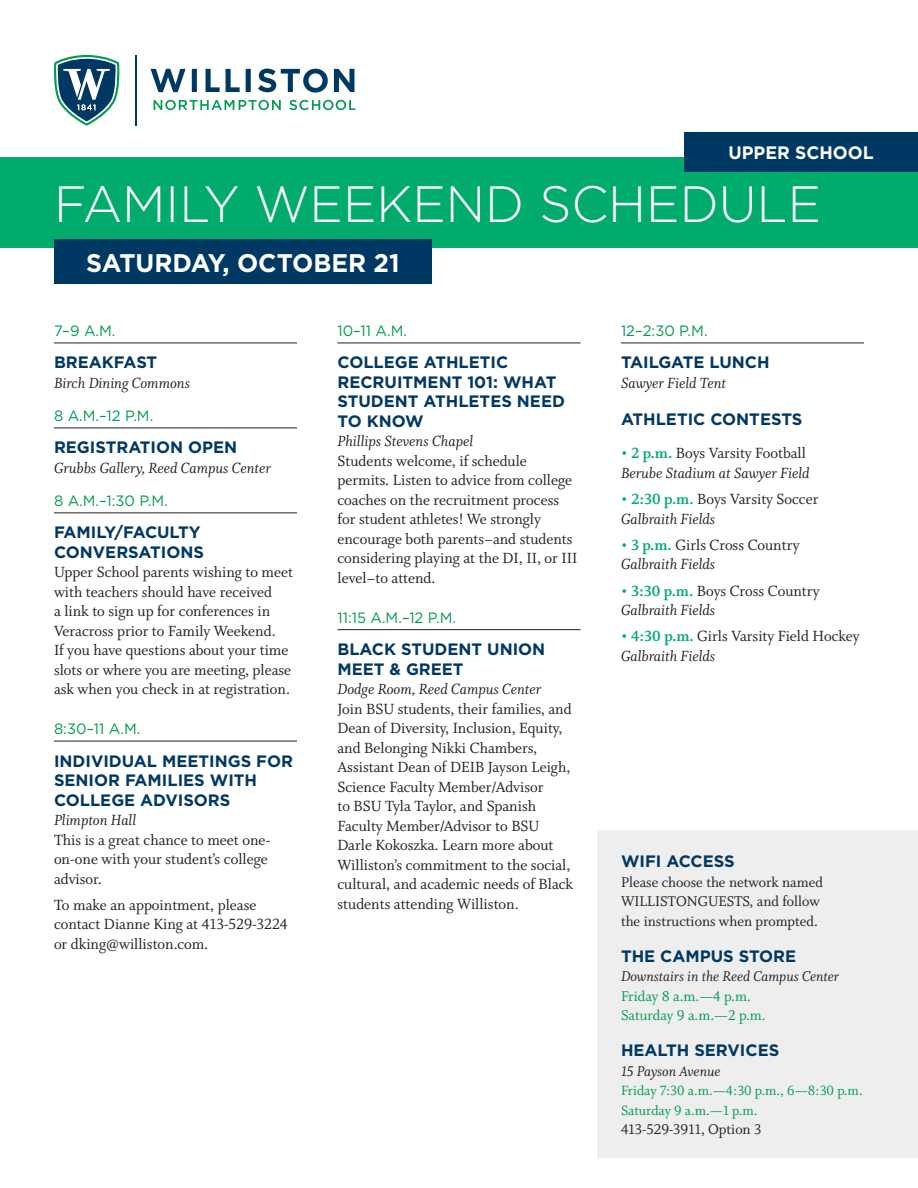
<style>
.page{position:relative;width:918px;height:1188px;background:#fff}
.page>*{position:absolute;margin:0;border:0;box-sizing:border-box;transform-origin:0 0}
.Body__no_indent{font:300 51px "Gotham";color:#fff}
.Body__no_indent-2{font:700 25.5px "Gotham";color:#fff}
.Body__no_indent-3{font:700 18px "Gotham";color:#fff}
.location{font:16.5px/19.5px "Whitman Roman LF";color:#231f20}
.Event{font:700 16.5px/19.5px "Gotham";color:#003864}
.Body__no_indent-4{font:16.5px/19.5px "Whitman Roman LF";color:#231f20}
.location-2{font:16.5px "Whitman Italic LF";color:#231f20}
.athletics_location{font:16.5px "Whitman Italic LF";color:#231f20}
.Bullet{font:15.75px/19.5px "Whitman Roman LF";color:#231f20}
.location-3{font:15.75px "Whitman Italic LF";color:#231f20}
.Body__no_indent-5{font:15.75px "Whitman Roman LF";color:#009c50}
.location-4{font:15.75px "Whitman Roman LF";color:#231f20}
.Time{font:15px "Gotham";color:#009c50}
.Body__no_indent-6{font:15px "Whitman Roman LF";color:#009c50}
.s1{font-family:"Whitman Bold LF";color:#00ab6b}
</style>
<div class="page">
<hr style="left:54px;top:343px;width:243px;height:1px;background:#231f20">
<hr style="left:54px;top:428px;width:243px;height:1px;background:#231f20">
<hr style="left:54px;top:513px;width:243px;height:1px;background:#231f20">
<hr style="left:54px;top:741px;width:243px;height:1px;background:#231f20">
<hr style="left:338px;top:343px;width:242px;height:1px;background:#231f20">
<hr style="left:338px;top:629px;width:242px;height:1px;background:#231f20">
<hr style="left:621px;top:343px;width:243px;height:1px;background:#231f20">
<hr style="left:135px;top:55px;width:2px;height:71px;background:#003864">
<svg style="left:151px;top:69px;width:203px;height:24px"></svg>
<svg style="left:154px;top:100px;width:201px;height:10px"></svg>
<svg style="left:54px;top:55px;width:66px;height:71px"></svg>
<div style="left:0;top:157px;width:918px;height:91px;background:#00ab6b"></div>
<div style="left:54px;top:239px;width:378px;height:45px;background:#003864"></div>
<div style="left:684px;top:132px;width:234px;height:40px;background:#003864"></div>
<div style="left:597px;top:831px;width:321px;height:327px;background:#eeeeef"></div>
<p class="Body__no_indent-3" style="left:728px;top:141px;width:147px">UPPER SCHOOL</p>
<p class="Body__no_indent" style="left:54px;top:172px;width:769px">FAMILY WEEKEND SCHEDULE</p>
<p class="Body__no_indent-2" style="left:86px;top:246px;width:315px">SATURDAY, OCTOBER 21</p>
<p class="Time" style="left:54px;top:321px;width:63px">7–9 A.M.</p>
<p class="Event" style="left:54px;top:353px;width:105px">BREAKFAST</p>
<p class="location-2" style="left:54px;top:374px;width:137px">Birch Dining Commons</p>
<p class="Time" style="left:54px;top:406px;width:101px">8 A.M.–12 P.M.</p>
<p class="Event" style="left:54px;top:438px;width:185px">REGISTRATION OPEN</p>
<p class="location-2" style="left:54px;top:459px;width:218px">Grubbs Gallery, Reed Campus Center</p>
<p class="Time" style="left:54px;top:491px;width:115px">8 A.M.–1:30 P.M.</p>
<p class="Event" style="left:54px;top:523px;width:151px">FAMILY/FACULTY<br>CONVERSATIONS</p>
<p class="Body__no_indent-4" style="left:54px;top:563px;width:241px">Upper School parents wishing to meet with teachers should have received<br>a link to sign up for conferences in Veracross prior to Family Weekend.<br>If you have questions about your time slots or where you are meeting, please ask when you check in at registration.</p>
<p class="Time" style="left:54px;top:719px;width:88px">8:30–11 A.M.</p>
<p class="Event" style="left:54px;top:751px;width:241px">INDIVIDUAL MEETINGS FOR<br>SENIOR FAMILIES WITH<br>COLLEGE ADVISORS</p>
<p class="location-2" style="left:54px;top:811px;width:84px">Plimpton Hall</p>
<p class="location" style="left:54px;top:830px;width:218px">This is a great chance to meet one&shy;on-one with your student’s college advisor.</p>
<p class="location" style="left:54px;top:895px;width:235px">To make an appointment, please contact Dianne King at 413-529-3224 or dking@williston.com.</p>
<p class="Time" style="left:338px;top:321px;width:71px">10–11 A.M.</p>
<p class="Event" style="left:338px;top:353px;width:229px">COLLEGE ATHLETIC<br>RECRUITMENT 101: WHAT<br>STUDENT ATHLETES NEED<br>TO KNOW</p>
<p class="location-2" style="left:338px;top:432px;width:137px">Phillips Stevens Chapel</p>
<p class="location" style="left:338px;top:451px;width:241px">Students welcome, if schedule permits. Listen to advice from college coaches on the recruitment process for student athletes! We strongly encourage both parents–and students considering playing at the DI, II, or III level–to attend.</p>
<p class="Time" style="left:338px;top:608px;width:120px">11:15 A.M.–12 P.M.</p>
<p class="Event" style="left:338px;top:639px;width:209px">BLACK STUDENT UNION<br>MEET &amp; GREET</p>
<p class="location-2" style="left:338px;top:680px;width:205px">Dodge Room, Reed Campus Center</p>
<p class="location" style="left:338px;top:699px;width:237px">Join BSU students, their families, and Dean of Diversity, Inclusion, Equity, and Belonging Nikki Chambers, Assistant Dean of DEIB Jayson Leigh, Science Faculty Member/Advisor<br>to BSU Tyla Taylor, and Spanish Faculty Member/Advisor to BSU Darle Kokoszka. Learn more about Williston’s commitment to the social, cultural, and academic needs of Black students attending Williston.</p>
<p class="Time" style="left:621px;top:321px;width:88px">12–2:30 P.M.</p>
<p class="Event" style="left:621px;top:353px;width:150px">TAILGATE LUNCH</p>
<p class="location-2" style="left:621px;top:374px;width:107px">Sawyer Field Tent</p>
<p class="Event" style="left:621px;top:410px;width:183px">ATHLETIC CONTESTS</p>
<p class="location" style="left:621px;top:444px;width:186px"><span class="s1">• 2 p.m.</span> Boys Varsity Football</p>
<p class="athletics_location" style="left:621px;top:464px;width:190px">Berube Stadium at Sawyer Field</p>
<p class="location" style="left:621px;top:490px;width:199px"><span class="s1">• 2:30 p.m.</span> Boys Varsity Soccer</p>
<p class="athletics_location" style="left:621px;top:509px;width:96px">Galbraith Fields</p>
<p class="location" style="left:621px;top:535px;width:180px"><span class="s1">• 3 p.m.</span> Girls Cross Country</p>
<p class="athletics_location" style="left:621px;top:555px;width:96px">Galbraith Fields</p>
<p class="location" style="left:621px;top:581px;width:200px"><span class="s1">• 3:30 p.m.</span> Boys Cross Country</p>
<p class="athletics_location" style="left:621px;top:601px;width:96px">Galbraith Fields</p>
<p class="location" style="left:621px;top:627px;width:240px"><span class="s1">• 4:30 p.m.</span> Girls Varsity Field Hockey</p>
<p class="athletics_location" style="left:621px;top:647px;width:96px">Galbraith Fields</p>
<p class="Event" style="left:621px;top:851px;width:115px">WIFI ACCESS</p>
<p class="Bullet" style="left:621px;top:872px;width:203px">Please choose the network named<br>WILLISTONGUESTS, and follow the instructions when prompted.</p>
<p class="Event" style="left:621px;top:946px;width:177px">THE CAMPUS STORE</p>
<p class="location-3" style="left:621px;top:968px;width:220px">Downstairs in the Reed Campus Center</p>
<p class="Body__no_indent-5" style="left:621px;top:987px;width:131px">Friday 8 a.m.—4 p.m.</p>
<p class="Body__no_indent-5" style="left:621px;top:1007px;width:146px">Saturday 9 a.m.—2 p.m.</p>
<p class="Event" style="left:621px;top:1040px;width:160px">HEALTH SERVICES</p>
<p class="location-3" style="left:621px;top:1062px;width:101px">15 Payson Avenue</p>
<p class="Body__no_indent-6" style="left:621px;top:1082px;width:243px">Friday 7:30 a.m.—4:30 p.m., 6—8:30 p.m.</p>
<p class="Body__no_indent-6" style="left:621px;top:1102px;width:138px">Saturday 9 a.m.—1 p.m.</p>
<p class="location-4" style="left:621px;top:1121px;width:142px">413-529-3911, Option 3</p>
</div>
